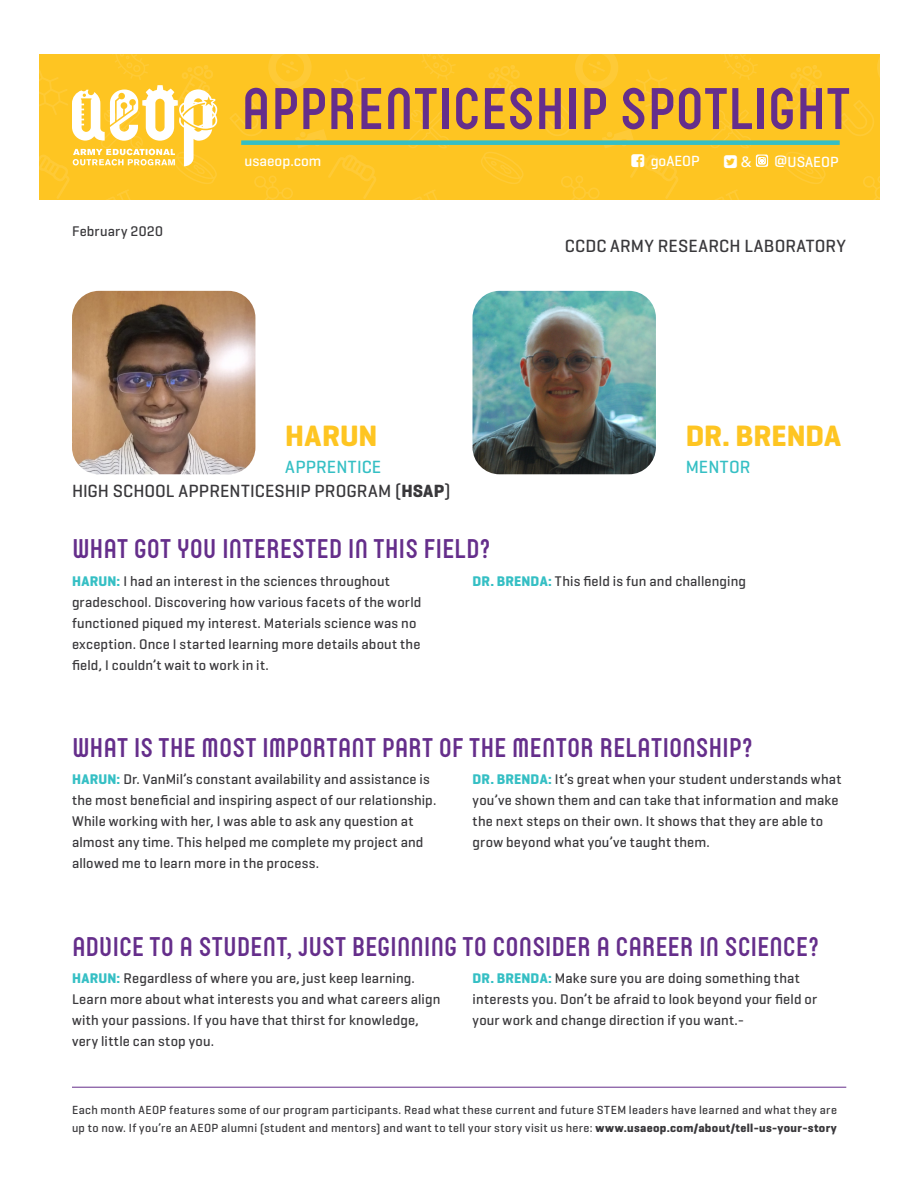
<style>
.page{position:relative;width:918px;height:1188px;background:#fff}
.page>*{position:absolute;margin:0;border:0;box-sizing:border-box;transform-origin:0 0}
.t1{font:700 58.5px "Neubau Grotesque";color:#652e8b}
.Name{font:700 30px "Geogrotesque";color:#fec522}
.t2{font:700 27px "Neubau Grotesque";letter-spacing:-.005em;color:#652e8b}
.Where{font:500 18px "Geogrotesque";letter-spacing:.005em;color:#39383b}
.Department{font:500 18px "Geogrotesque";letter-spacing:.01em;color:#39383b}
.Apprentice_Mentor{font:500 18px "Geogrotesque";letter-spacing:.01em;color:#35bfc4}
.t3{font:500 15px "Geogrotesque";color:#fff}
.t4{font:500 15px "Avenir";color:#fff}
.Copy{font:500 14.25px/21px "Geogrotesque";letter-spacing:.01em;color:#39383b}
.t5{font:500 12px/18px "Geogrotesque";letter-spacing:.035em;color:#39383b}
.s1{font-weight:700}
.s2{font-weight:700;color:#35bfc4}
</style>
<div class="page">
<div style="left:39px;top:54px;width:840px;height:146px;background:#fec522"></div>
<svg style="left:230px;top:100px;width:35px;height:36px"></svg>
<svg style="left:254px;top:176px;width:39px;height:24px"></svg>
<svg style="left:295px;top:129px;width:32px;height:19px"></svg>
<svg style="left:268px;top:54px;width:44px;height:35px"></svg>
<svg style="left:413px;top:189px;width:24px;height:11px"></svg>
<svg style="left:481px;top:152px;width:43px;height:32px"></svg>
<svg style="left:408px;top:110px;width:41px;height:38px"></svg>
<svg style="left:536px;top:100px;width:36px;height:36px"></svg>
<svg style="left:422px;top:54px;width:34px;height:26px"></svg>
<svg style="left:561px;top:176px;width:39px;height:24px"></svg>
<svg style="left:334px;top:70px;width:41px;height:45px"></svg>
<svg style="left:602px;top:129px;width:31px;height:19px"></svg>
<svg style="left:575px;top:54px;width:43px;height:35px"></svg>
<svg style="left:328px;top:155px;width:48px;height:44px"></svg>
<svg style="left:484px;top:65px;width:36px;height:45px"></svg>
<svg style="left:715px;top:189px;width:24px;height:11px"></svg>
<svg style="left:783px;top:152px;width:43px;height:32px"></svg>
<svg style="left:710px;top:110px;width:41px;height:38px"></svg>
<svg style="left:838px;top:100px;width:36px;height:36px"></svg>
<svg style="left:724px;top:54px;width:34px;height:26px"></svg>
<svg style="left:863px;top:176px;width:16px;height:24px"></svg>
<svg style="left:636px;top:70px;width:41px;height:45px"></svg>
<svg style="left:877px;top:60px;width:2px;height:15px"></svg>
<svg style="left:786px;top:65px;width:36px;height:45px"></svg>
<svg style="left:39px;top:54px;width:179px;height:146px"></svg>
<div style="left:241px;top:140px;width:599px;height:5px;background:#35bfc4"></div>
<svg style="left:756px;top:155px;width:12px;height:12px"></svg>
<hr style="left:72px;top:1087px;width:774px;height:1px;background:#652e8b">
<img style="left:472px;top:291px;width:184px;height:183px">
<img style="left:72px;top:291px;width:183px;height:183px">
<svg style="left:630px;top:155px;width:48px;height:44px"></svg>
<p class="Copy" style="left:72px;top:220px;width:92px">February 2020</p>
<h1 class="t1" style="left:241px;top:75px;width:611px">APPRENTICESHIP SPOTLIGHT</h1>
<p class="t3" style="left:245px;top:151px;width:78px">usaeop.com</p>
<p class="t3" style="left:651px;top:152px;width:51px">goAEOP</p>
<p class="t4" style="left:741px;top:148px;width:12px">&amp;</p>
<p class="t3" style="left:774px;top:152px;width:66px">@USAEOP</p>
<p class="Name" style="left:285px;top:417px;width:94px">HARUN</p>
<p class="Apprentice_Mentor" style="left:285px;top:455px;width:97px">APPRENTICE</p>
<p class="Department" style="left:565px;top:235px;width:283px">CCDC ARMY RESEARCH LABORATORY</p>
<p class="Name" style="left:686px;top:417px;width:157px">DR. BRENDA</p>
<p class="Apprentice_Mentor" style="left:686px;top:455px;width:66px">MENTOR</p>
<p class="Where" style="left:72px;top:479px;width:380px">HIGH SCHOOL APPRENTICESHIP PROGRAM (<span class="s1">HSAP</span>)</p>
<h3 class="t2" style="left:72px;top:534px;width:420px">WHAT GOT YOU INTERESTED IN THIS FIELD?</h3>
<p class="Copy" style="left:72px;top:570px;width:351px"><span class="s2">HARUN:</span> I had an interest in the sciences throughout gradeschool. Discovering how various facets of the world functioned piqued my interest. Materials science was no exception. Once I started learning more details about the field, I couldn’t wait to work in it.</p>
<p class="Copy" style="left:473px;top:570px;width:275px"><span class="s2">DR. BRENDA:</span> This field is fun and challenging</p>
<h3 class="t2" style="left:72px;top:732px;width:683px">WHAT IS THE MOST IMPORTANT PART OF THE MENTOR RELATIONSHIP?</h3>
<p class="Copy" style="left:72px;top:768px;width:366px"><span class="s2">HARUN:</span> Dr. VanMil’s constant availability and assistance is the most beneficial and inspiring aspect of our relationship.<br>While working with her, I was able to ask any question at almost any time. This helped me complete my project and allowed me to learn more in the process.</p>
<p class="Copy" style="left:473px;top:768px;width:370px"><span class="s2">DR. BRENDA:</span> It’s great when your student understands what you’ve shown them and can take that information and make the next steps on their own. It shows that they are able to grow beyond what you’ve taught them.</p>
<h3 class="t2" style="left:72px;top:931px;width:749px">ADVICE TO A STUDENT, JUST BEGINNING TO CONSIDER A CAREER IN SCIENCE?</h3>
<p class="Copy" style="left:72px;top:968px;width:370px"><span class="s2">HARUN:</span> Regardless of where you are, just keep learning.<br>Learn more about what interests you and what careers align with your passions. If you have that thirst for knowledge, very little can stop you.</p>
<p class="Copy" style="left:473px;top:968px;width:346px"><span class="s2">DR. BRENDA:</span> Make sure you are doing something that interests you. Don’t be afraid to look beyond your field or your work and change direction if you want.-</p>
<p class="t5" style="left:72px;top:1101px;width:766px">Each month AEOP features some of our program participants. Read what these current and future STEM leaders have learned and what they are up to now. If you’re an AEOP alumni (student and mentors) and want to tell your story visit us here: <span class="s1">www.usaeop.com/about/tell-us-your-story</span></p>
</div>
